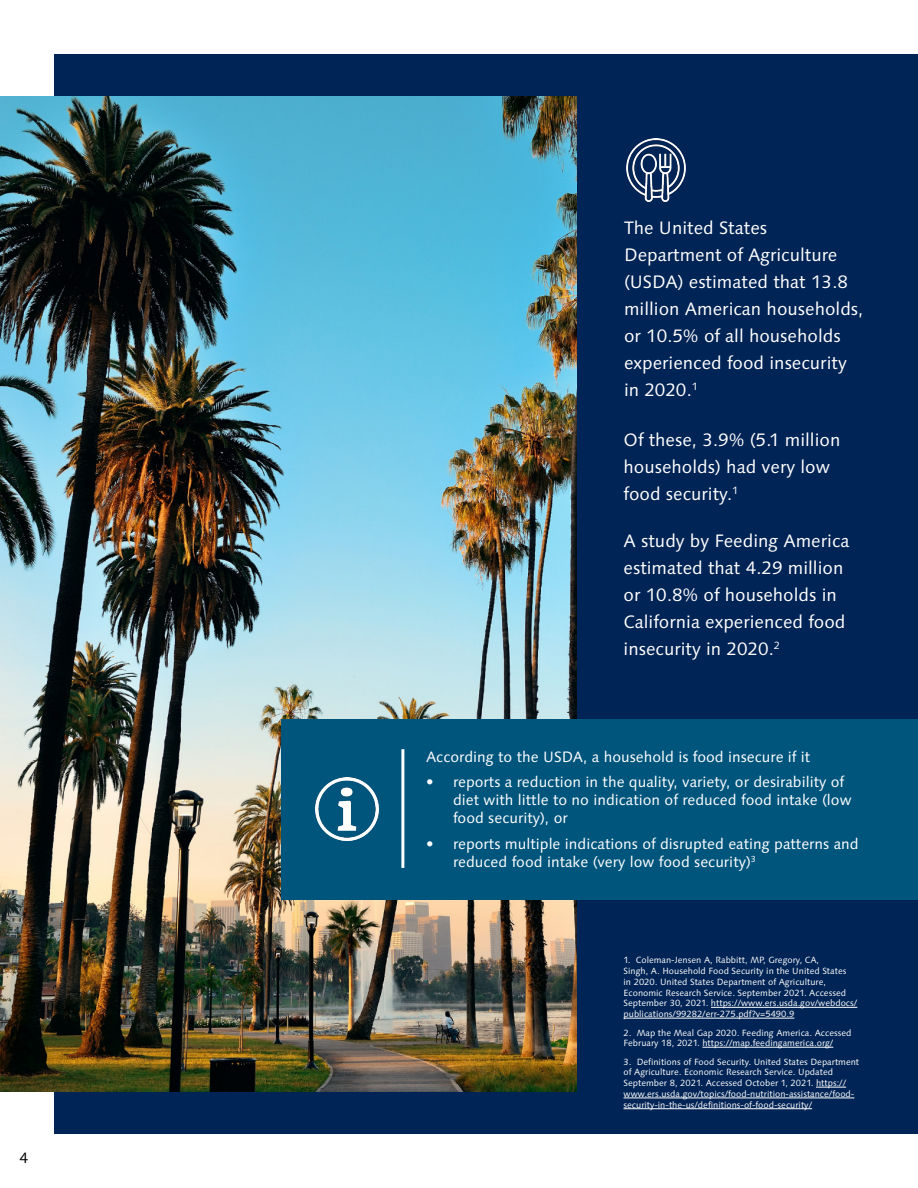
<style>
.page{position:relative;width:918px;height:1188px;background:#fff}
.page>*{position:absolute;margin:0;border:0;box-sizing:border-box;transform-origin:0 0}
.text_area__w{font:18px/27px "Linotype Syntax";color:#fff}
.text_area__w-2{font:15px/18px "Linotype Syntax";color:#fff}
.t1{font:15px "Linotype Syntax";color:#000001}
.text_area__w-3{font:9px/10.8px "Linotype Syntax";color:#fff}
</style>
<div class="page">
<div style="left:54px;top:54px;width:864px;height:1080px;background:#002455"></div>
<img style="left:0;top:96px;width:577px;height:996px">
<img style="left:626px;top:138px;width:60px;height:63px">
<div style="left:282px;top:720px;width:636px;height:180px;background:#00557d"></div>
<hr style="left:401px;top:749px;width:3px;height:119px;background:#fff">
<img style="left:315px;top:777px;width:63px;height:63px">
<hr style="left:711px;top:1007px;width:146px;height:1px;background:#fff">
<hr style="left:624px;top:1018px;width:170px;height:1px;background:#fff">
<hr style="left:702px;top:1047px;width:131px;height:1px;background:#fff">
<hr style="left:816px;top:1087px;width:30px;height:1px;background:#fff">
<hr style="left:624px;top:1098px;width:230px;height:1px;background:#fff">
<hr style="left:624px;top:1108px;width:188px;height:1px;background:#fff">
<h2 class="t1" style="left:20px;top:1149px;width:10px">4</h2>
<p class="text_area__w" style="left:624px;top:214px;width:241px">The United States<br>Department of Agriculture (USDA) estimated that 13.8 million American households, or 10.5% of all households experienced food insecurity in 2020.<sup>1</sup></p>
<p class="text_area__w" style="left:624px;top:426px;width:218px">Of these, 3.9% (5.1 million households) had very low food security.<sup>1</sup></p>
<p class="text_area__w" style="left:624px;top:527px;width:227px">A study by Feeding America estimated that 4.29 million or 10.8% of households in<br>California experienced food insecurity in 2020.<sup>2</sup></p>
<p class="text_area__w-2" style="left:426px;top:748px;width:386px">According to the USDA, a household is food insecure if it</p>
<p class="text_area__w-2" style="left:453px;top:773px;width:400px;text-indent:-27px">• reports a reduction in the quality, variety, or desirability of diet with little to no indication of reduced food intake (low food security), or</p>
<p class="text_area__w-2" style="left:453px;top:835px;width:407px;text-indent:-27px">• reports multiple indications of disrupted eating patterns and reduced food intake (very low food security)<sup>3</sup></p>
<p class="text_area__w-3" style="left:624px;top:955px;width:235px">1. Coleman-Jensen A, Rabbitt, MP, Gregory, CA,<br>Singh, A. Household Food Security in the United States<br>in 2020. United States Department of Agriculture, Economic Research Service. September 2021. Accessed September 30, 2021. https://www.ers.usda.gov/webdocs/ publications/99282/err-275.pdf?v=5490.9</p>
<p class="text_area__w-3" style="left:624px;top:1027px;width:229px">2. Map the Meal Gap 2020. Feeding America. Accessed<br>February 18, 2021. https://map.feedingamerica.org/</p>
<p class="text_area__w-3" style="left:624px;top:1056px;width:237px">3. Definitions of Food Security. United States Department of Agriculture. Economic Research Service. Updated September 8, 2021. Accessed October 1, 2021. https:// www.ers.usda.gov/topics/food-nutrition-assistance/food&shy;security-in-the-us/definitions-of-food-security/</p>
</div>
